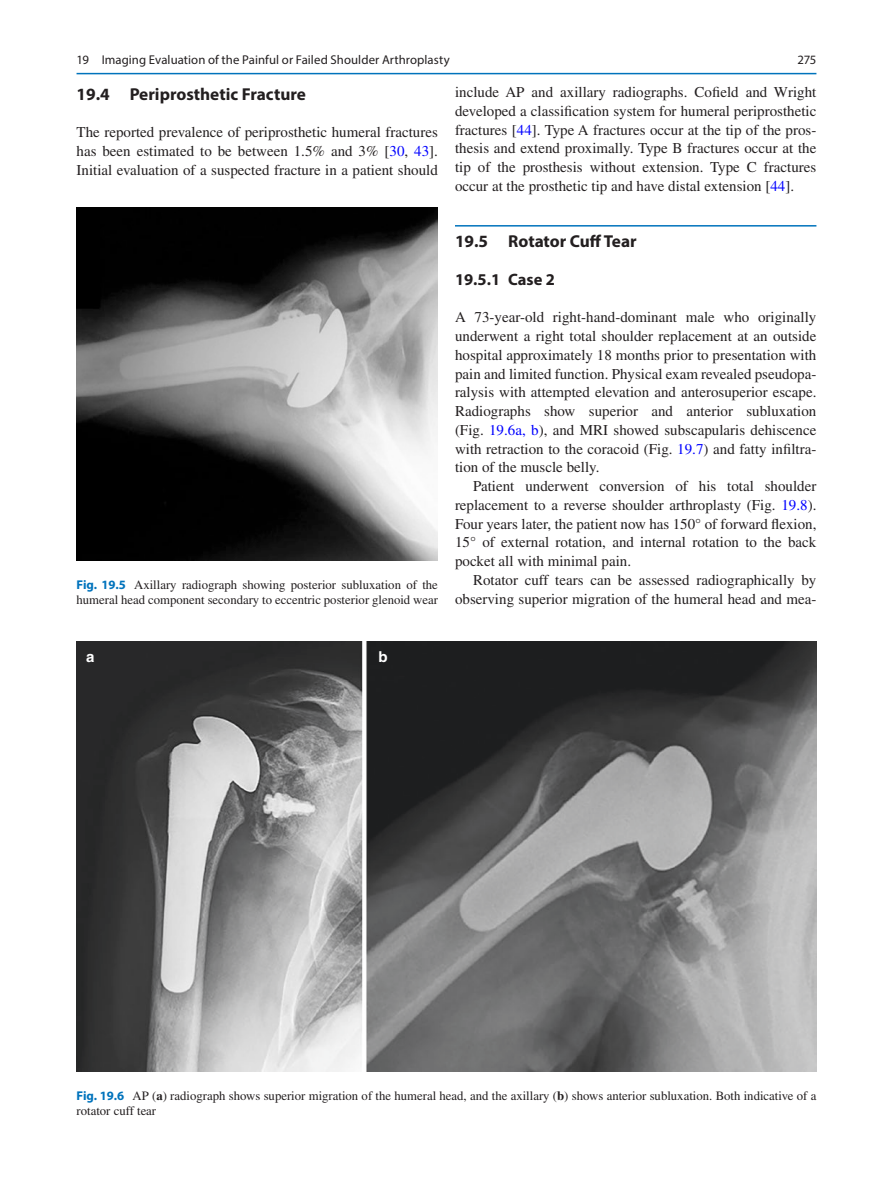
<style>
.page{position:relative;width:893px;height:1187px;background:#fff}
.page>*{position:absolute;margin:0;border:0;box-sizing:border-box;transform-origin:0 0}
.t1{font:700 17.25px "Myriad Pro";color:#231f20}
.t2{font:700 16.5px "Myriad Pro";color:#231f20}
.t3{font:15px/18.8px "Times LT Std";color:#231f20;text-align:justify}
.t4{font:700 15px "Helvetica";color:#fff}
.t5{font:12.75px/15px "Times LT Std";color:#231f20}
.t6{font:12.75px "Myriad Pro Regular 3";letter-spacing:.005em;color:#231f20}
.t7{font:12.75px "Myriad Pro";color:#231f20}
.s1{color:#00f}
.s2{font-family:"Myriad Pro";font-weight:700;color:#0073bc}
.s3{font-weight:700}
</style>
<div class="page">
<hr style="left:455px;top:225px;width:361px;height:1px;background:#0073bc">
<img style="left:77px;top:208px;width:361px;height:352px">
<img style="left:77px;top:641px;width:739px;height:430px">
<hr style="left:77px;top:73px;width:739px;height:1px;background:#0073bc">
<p class="t6" style="left:77px;top:52px;width:375px">19 Imaging Evaluation of the Painful or Failed Shoulder Arthroplasty</p>
<p class="t7" style="left:797px;top:52px;width:21px">275</p>
<p class="t1" style="left:77px;top:83px;width:231px">19.4 Periprosthetic Fracture</p>
<p class="t3" style="left:77px;top:123px;width:363px">The reported prevalence of periprosthetic humeral fractures has been estimated to be between 1.5% and 3% [<span class="s1">30</span>, <span class="s1">43</span>].<br>Initial evaluation of a suspected fracture in a patient should</p>
<p class="t5" style="left:77px;top:577px;width:363px"><span class="s2">Fig. 19.5</span> Axillary radiograph showing posterior subluxation of the humeral head component secondary to eccentric posterior glenoid wear</p>
<p class="t3" style="left:455px;top:83px;width:363px">include AP and axillary radiographs. Cofield and Wright developed a classification system for humeral periprosthetic fractures [<span class="s1">44</span>]. Type A fractures occur at the tip of the pros&shy;thesis and extend proximally. Type B fractures occur at the tip of the prosthesis without extension. Type C fractures occur at the prosthetic tip and have distal extension [<span class="s1">44</span>].</p>
<p class="t1" style="left:455px;top:230px;width:183px">19.5 Rotator Cuff Tear</p>
<p class="t2" style="left:455px;top:268px;width:101px">19.5.1 Case 2</p>
<p class="t3" style="left:455px;top:308px;width:363px">A 73-year-old right-hand-dominant male who originally underwent a right total shoulder replacement at an outside hospital approximately 18 months prior to presentation with pain and limited function. Physical exam revealed pseudopa&shy;ralysis with attempted elevation and anterosuperior escape.<br>Radiographs show superior and anterior subluxation (Fig. <span class="s1">19.6a, b</span>), and MRI showed subscapularis dehiscence with retraction to the coracoid (Fig. <span class="s1">19.7</span>) and fatty infiltra&shy;tion of the muscle belly.</p>
<p class="t3" style="left:455px;top:476px;width:363px;text-indent:18px">Patient underwent conversion of his total shoulder replacement to a reverse shoulder arthroplasty (Fig. <span class="s1">19.8</span>).<br>Four years later, the patient now has 150° of forward flexion, 15° of external rotation, and internal rotation to the back pocket all with minimal pain.</p>
<p class="t3" style="left:455px;top:570px;width:363px;text-align:right">Rotator cuff tears can be assessed radiographically by observing superior migration of the humeral head and mea-</p>
<p class="t4" style="left:86px;top:647px;width:10px">a</p>
<p class="t4" style="left:379px;top:647px;width:11px">b</p>
<p class="t5" style="left:77px;top:1088px;width:741px"><span class="s2">Fig. 19.6</span> AP (<span class="s3">a</span>) radiograph shows superior migration of the humeral head, and the axillary (<span class="s3">b</span>) shows anterior subluxation. Both indicative of a rotator cuff tear</p>
</div>
